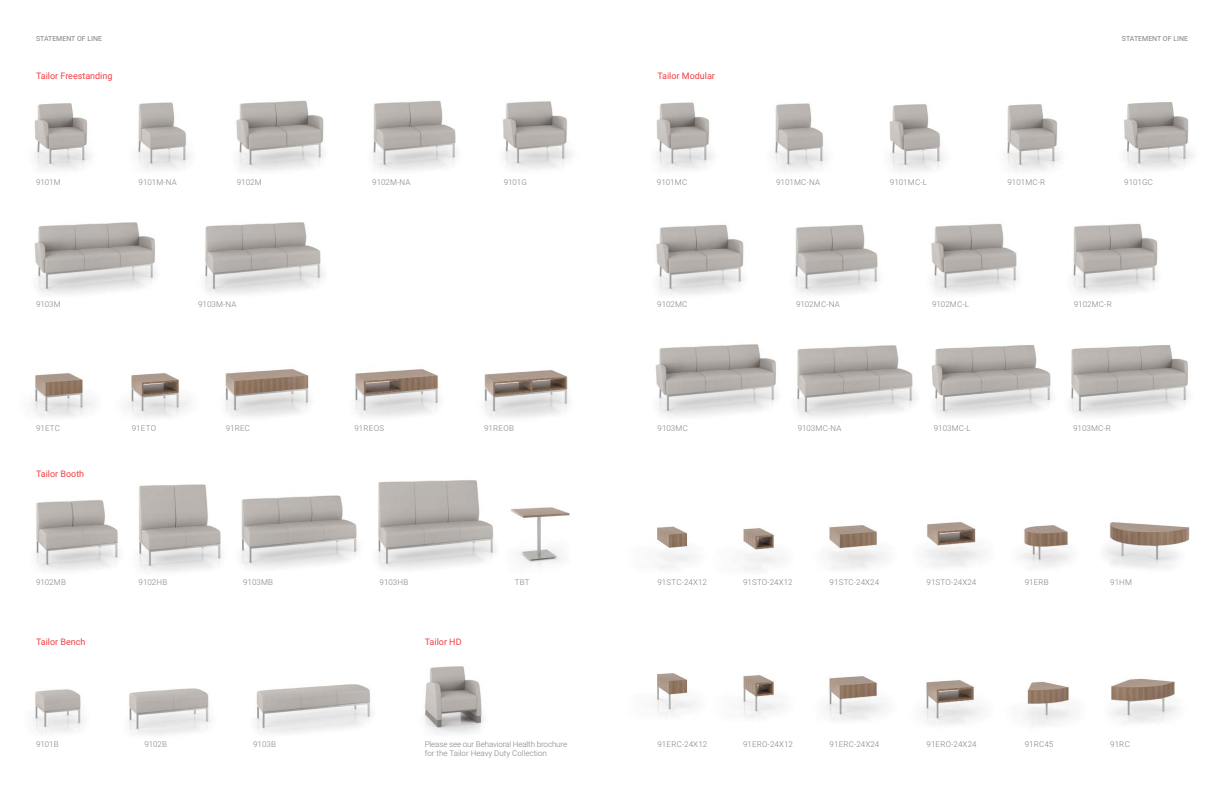
<style>
.page{position:relative;width:1224px;height:792px;background:#fff}
.page>*{position:absolute;margin:0;border:0;box-sizing:border-box;transform-origin:0 0}
.t1{font:9px "Roboto";color:#ef3e42}
.t2{font:300 8px/9.6px "Roboto";color:#7e8083}
.t3{font:7px "Roboto";color:#7e8083}
</style>
<div class="page">
<img style="left:1123px;top:678px;width:55px;height:45px">
<img style="left:1029px;top:681px;width:94px;height:44px">
<img style="left:743px;top:675px;width:32px;height:43px">
<img style="left:656px;top:673px;width:87px;height:43px">
<img style="left:775px;top:676px;width:97px;height:44px">
<img style="left:872px;top:522px;width:157px;height:202px">
<img style="left:743px;top:528px;width:32px;height:42px">
<img style="left:657px;top:526px;width:38px;height:42px">
<img style="left:775px;top:522px;width:157px;height:84px">
<img style="left:966px;top:522px;width:97px;height:85px">
<img style="left:1063px;top:522px;width:127px;height:46px">
<img style="left:655px;top:344px;width:122px;height:72px">
<img style="left:1073px;top:345px;width:116px;height:71px">
<img style="left:797px;top:345px;width:118px;height:72px">
<img style="left:915px;top:345px;width:158px;height:72px">
<img style="left:794px;top:224px;width:85px;height:71px">
<img style="left:656px;top:224px;width:88px;height:71px">
<img style="left:931px;top:223px;width:87px;height:71px">
<img style="left:1073px;top:223px;width:85px;height:71px">
<img style="left:774px;top:103px;width:53px;height:68px">
<img style="left:1124px;top:102px;width:69px;height:67px">
<img style="left:656px;top:102px;width:57px;height:68px">
<img style="left:889px;top:104px;width:54px;height:67px">
<img style="left:1006px;top:104px;width:55px;height:67px">
<img style="left:135px;top:688px;width:76px;height:47px">
<img style="left:255px;top:684px;width:117px;height:49px">
<img style="left:33px;top:689px;width:102px;height:44px">
<img style="left:425px;top:666px;width:59px;height:67px">
<img style="left:379px;top:480px;width:81px;height:89px">
<img style="left:36px;top:500px;width:64px;height:71px">
<img style="left:258px;top:482px;width:121px;height:86px">
<img style="left:100px;top:484px;width:158px;height:88px">
<img style="left:460px;top:480px;width:112px;height:86px">
<img style="left:234px;top:369px;width:76px;height:48px">
<img style="left:355px;top:369px;width:85px;height:48px">
<img style="left:484px;top:370px;width:85px;height:48px">
<img style="left:31px;top:373px;width:45px;height:44px">
<img style="left:76px;top:373px;width:158px;height:45px">
<img style="left:34px;top:222px;width:122px;height:72px">
<img style="left:205px;top:222px;width:119px;height:72px">
<img style="left:34px;top:103px;width:49px;height:67px">
<img style="left:83px;top:102px;width:107px;height:68px">
<img style="left:236px;top:100px;width:88px;height:71px">
<img style="left:372px;top:100px;width:84px;height:71px">
<img style="left:456px;top:101px;width:115px;height:68px">
<p class="t3" style="left:36px;top:34px;width:68px">STATEMENT OF LINE</p>
<p class="t1" style="left:36px;top:69px;width:78px">Tailor Freestanding</p>
<p class="t1" style="left:657px;top:69px;width:59px">Tailor Modular</p>
<p class="t3" style="left:1122px;top:34px;width:68px">STATEMENT OF LINE</p>
<p class="t2" style="left:36px;top:177px;width:26px">9101M</p>
<p class="t2" style="left:139px;top:177px;width:40px">9101M-NA</p>
<p class="t2" style="left:237px;top:177px;width:26px">9102M</p>
<p class="t2" style="left:372px;top:177px;width:40px">9102M-NA</p>
<p class="t2" style="left:504px;top:177px;width:25px">9101G</p>
<p class="t2" style="left:657px;top:177px;width:32px">9101MC</p>
<p class="t2" style="left:776px;top:177px;width:45px">9101MC-NA</p>
<p class="t2" style="left:890px;top:177px;width:39px">9101MC-L</p>
<p class="t2" style="left:1007px;top:177px;width:39px">9101MC-R</p>
<p class="t2" style="left:1124px;top:177px;width:30px">9101GC</p>
<p class="t2" style="left:36px;top:299px;width:26px">9103M</p>
<p class="t2" style="left:198px;top:299px;width:40px">9103M-NA</p>
<p class="t2" style="left:657px;top:299px;width:32px">9102MC</p>
<p class="t2" style="left:796px;top:299px;width:45px">9102MC-NA</p>
<p class="t2" style="left:932px;top:299px;width:39px">9102MC-L</p>
<p class="t2" style="left:1074px;top:299px;width:39px">9102MC-R</p>
<p class="t2" style="left:36px;top:424px;width:26px">91ETC</p>
<p class="t2" style="left:132px;top:424px;width:26px">91ETO</p>
<p class="t2" style="left:226px;top:424px;width:26px">91REC</p>
<p class="t2" style="left:355px;top:424px;width:31px">91REOS</p>
<p class="t2" style="left:484px;top:424px;width:31px">91REOB</p>
<p class="t2" style="left:798px;top:424px;width:45px">9103MC-NA</p>
<p class="t2" style="left:934px;top:424px;width:39px">9103MC-L</p>
<p class="t2" style="left:658px;top:424px;width:32px">9103MC</p>
<p class="t2" style="left:1073px;top:424px;width:39px">9103MC-R</p>
<p class="t1" style="left:36px;top:467px;width:50px">Tailor Booth</p>
<p class="t2" style="left:36px;top:577px;width:31px">9102MB</p>
<p class="t2" style="left:243px;top:577px;width:31px">9103MB</p>
<p class="t2" style="left:380px;top:577px;width:30px">9103HB</p>
<p class="t2" style="left:139px;top:577px;width:30px">9102HB</p>
<p class="t2" style="left:515px;top:577px;width:16px">TBT</p>
<p class="t2" style="left:658px;top:577px;width:51px">91STC-24X12</p>
<p class="t2" style="left:743px;top:577px;width:51px">91STO-24X12</p>
<p class="t2" style="left:830px;top:577px;width:51px">91STC-24X24</p>
<p class="t2" style="left:927px;top:577px;width:51px">91STO-24X24</p>
<p class="t2" style="left:1025px;top:577px;width:26px">91ERB</p>
<p class="t2" style="left:1110px;top:577px;width:23px">91HM</p>
<p class="t1" style="left:36px;top:635px;width:51px">Tailor Bench</p>
<p class="t1" style="left:425px;top:635px;width:38px">Tailor HD</p>
<p class="t2" style="left:36px;top:739px;width:24px">9101B</p>
<p class="t2" style="left:144px;top:739px;width:24px">9102B</p>
<p class="t2" style="left:253px;top:739px;width:24px">9103B</p>
<p class="t2" style="left:425px;top:739px;width:144px">Please see our Behavioral Health brochure for the Tailor Heavy Duty Collection</p>
<p class="t2" style="left:658px;top:739px;width:51px">91ERC-24X12</p>
<p class="t2" style="left:743px;top:739px;width:51px">91ERO-24X12</p>
<p class="t2" style="left:830px;top:739px;width:51px">91ERC-24X24</p>
<p class="t2" style="left:927px;top:739px;width:51px">91ERO-24X24</p>
<p class="t2" style="left:1025px;top:739px;width:30px">91RC45</p>
<p class="t2" style="left:1110px;top:739px;width:21px">91RC</p>
</div>
